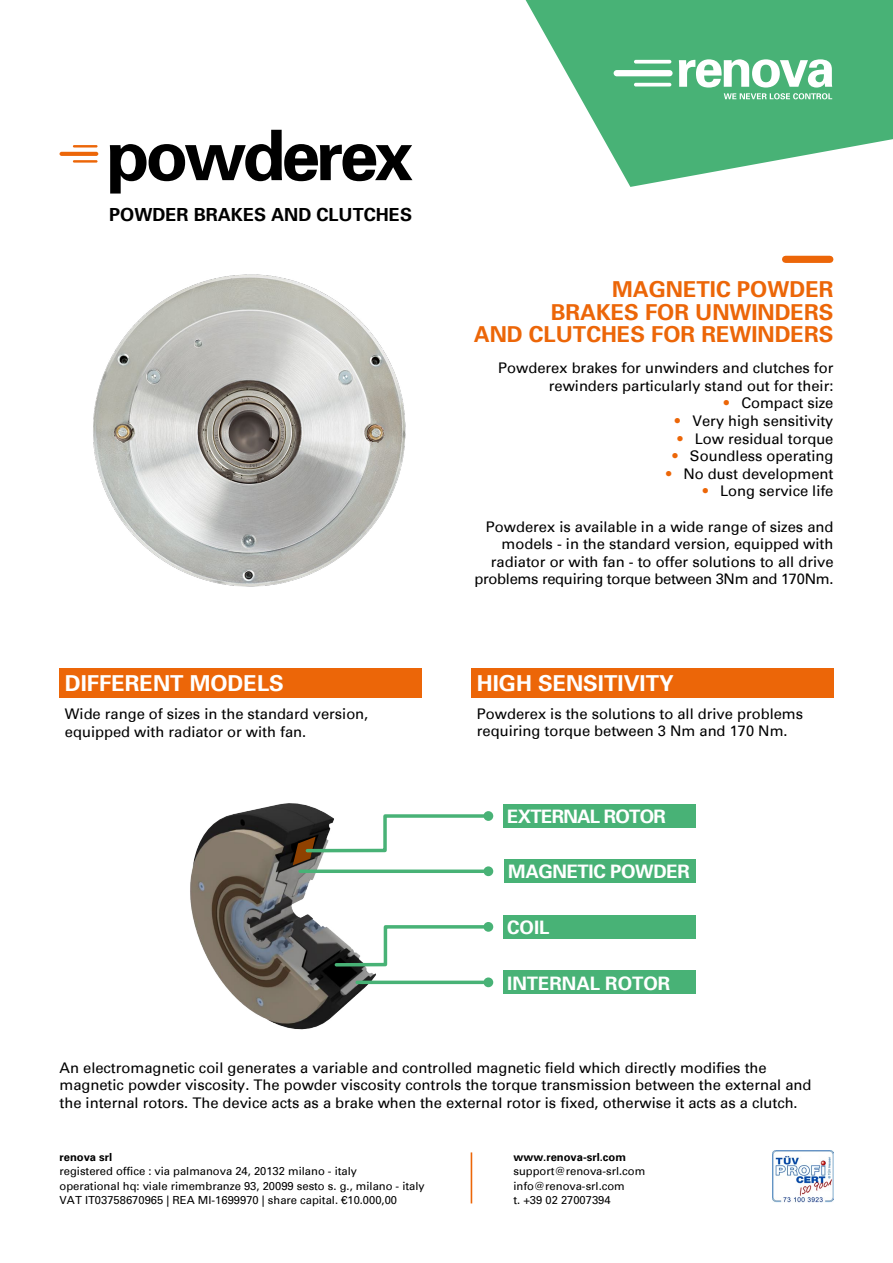
<style>
.page{position:relative;width:893px;height:1263px;background:#fff}
.page>*{position:absolute;margin:0;border:0;box-sizing:border-box;transform-origin:0 0}
.t1{font:700 69.75px "Univers 65";letter-spacing:-.055em;color:#000}
.t2{font:700 22.05px/22px "Univers 65";color:#ec6608;text-align:right}
.t3{font:700 22.05px "Univers 65";color:#fff}
.t4{font:700 18.6px "Univers 65";letter-spacing:-.02em;color:#fff}
.t5{font:700 18.6px "Univers 65";letter-spacing:-.04em;color:#fff}
.t6{font:700 18.6px "Univers 65";color:#fff}
.t7{font:700 18.15px "Univers 65";color:#000}
.t8{font:14.7px/17.5px "Univers";color:#000}
.t9{font:11.25px/14.4px "Univers";color:#000}
.t10{font:700 11.25px "Univers 65";color:#000}
.s1{color:#ec6608}
</style>
<div class="page">
<div style="left:60px;top:668px;width:361px;height:29px;background:#ec6608"></div>
<div style="left:471px;top:668px;width:362px;height:29px;background:#ec6608"></div>
<div style="left:786px;top:256px;width:44px;height:7px;background:#ec6608"></div>
<hr style="left:471px;top:1152px;width:1px;height:51px;background:#ec6608">
<img style="left:773px;top:1150px;width:60px;height:53px">
<svg style="left:526px;top:0;width:367px;height:187px;fill:#48b276"></svg>
<svg style="left:679px;top:59px;width:153px;height:40px"></svg>
<div style="left:614px;top:70px;width:59px;height:6px;background:#fff;border-radius:3px"></div>
<svg style="left:634px;top:60px;width:37px;height:4px"></svg>
<hr style="left:634px;top:83px;width:37px;height:3px;background:#fff;border-radius:2px">
<svg style="left:60px;top:152px;width:38px;height:4px"></svg>
<hr style="left:73px;top:145px;width:25px;height:3px;background:#ec6608">
<hr style="left:73px;top:160px;width:25px;height:3px;background:#ec6608">
<img style="left:93px;top:274px;width:313px;height:313px">
<img style="left:190px;top:803px;width:193px;height:227px">
<div style="left:503px;top:804px;width:192px;height:23px;background:#48b276"></div>
<div style="left:503px;top:970px;width:192px;height:24px;background:#48b276"></div>
<div style="left:503px;top:915px;width:192px;height:24px;background:#48b276"></div>
<div style="left:504px;top:859px;width:191px;height:24px;background:#48b276"></div>
<svg style="left:289px;top:812px;width:202px;height:53px"></svg>
<div style="left:483px;top:811px;width:10px;height:10px;background:#48b276;border-radius:50%"></div>
<svg style="left:333px;top:923px;width:158px;height:45px"></svg>
<div style="left:483px;top:922px;width:10px;height:10px;background:#48b276;border-radius:50%"></div>
<svg style="left:357px;top:980px;width:126px;height:4px"></svg>
<div style="left:483px;top:977px;width:10px;height:10px;background:#48b276;border-radius:50%"></div>
<svg style="left:300px;top:869px;width:183px;height:4px"></svg>
<div style="left:483px;top:866px;width:10px;height:10px;background:#48b276;border-radius:50%"></div>
<h1 class="t1" style="left:107px;top:111px;width:308px">powderex</h1>
<p class="t7" style="left:109px;top:203px;width:304px">POWDER BRAKES AND CLUTCHES</p>
<h2 class="t3" style="left:65px;top:669px;width:220px">DIFFERENT MODELS</h2>
<p class="t8" style="left:65px;top:705px;width:305px">Wide range of sizes in the standard version, equipped with radiator or with fan.</p>
<h2 class="t2" style="left:474px;top:278px;width:361px">MAGNETIC POWDER<br>BRAKES FOR UNWINDERS<br>AND CLUTCHES FOR REWINDERS</h2>
<p class="t8" style="left:498px;top:359px;width:337px;text-align:right">Powderex brakes for unwinders and clutches for rewinders particularly stand out for their:</p>
<p class="t8" style="left:724px;top:395px;width:111px"><span class="s1">•</span> Compact size</p>
<p class="t8" style="left:675px;top:412px;width:160px"><span class="s1">•</span> Very high sensitivity</p>
<p class="t8" style="left:677px;top:430px;width:158px"><span class="s1">•</span> Low residual torque</p>
<p class="t8" style="left:672px;top:447px;width:162px"><span class="s1">•</span> Soundless operating</p>
<p class="t8" style="left:666px;top:465px;width:169px"><span class="s1">•</span> No dust development</p>
<p class="t8" style="left:703px;top:483px;width:132px"><span class="s1">•</span> Long service life</p>
<p class="t8" style="left:474px;top:518px;width:360px;text-align:right">Powderex is available in a wide range of sizes and models - in the standard version, equipped with radiator or with fan - to offer solutions to all drive problems requiring torque between 3Nm and 170Nm.</p>
<h2 class="t3" style="left:477px;top:669px;width:198px">HIGH SENSITIVITY</h2>
<p class="t8" style="left:477px;top:705px;width:328px">Powderex is the solutions to all drive problems requiring torque between 3 Nm and 170 Nm.</p>
<p class="t5" style="left:507px;top:804px;width:160px">EXTERNAL ROTOR</p>
<p class="t4" style="left:508px;top:859px;width:183px">MAGNETIC POWDER</p>
<p class="t4" style="left:507px;top:915px;width:44px">COIL</p>
<p class="t6" style="left:507px;top:971px;width:165px">INTERNAL ROTOR</p>
<p class="t8" style="left:60px;top:1059px;width:753px">An electromagnetic coil generates a variable and controlled magnetic field which directly modifies the magnetic powder viscosity. The powder viscosity controls the torque transmission between the external and the internal rotors. The device acts as a brake when the external rotor is fixed, otherwise it acts as a clutch.</p>
<p class="t10" style="left:60px;top:1150px;width:54px">renova srl</p>
<p class="t9" style="left:60px;top:1164px;width:367px">registered office : via palmanova 24, 20132 milano - italy<br>operational hq: viale rimembranze 93, 20099 sesto s. g., milano - italy<br>VAT IT03758670965 | REA MI-1699970 | share capital. €10.000,00</p>
<p class="t10" style="left:513px;top:1150px;width:114px">www.renova-srl.com</p>
<p class="t9" style="left:513px;top:1164px;width:133px">support@renova-srl.com info@renova-srl.com<br>t. +39 02 27007394</p>
</div>
